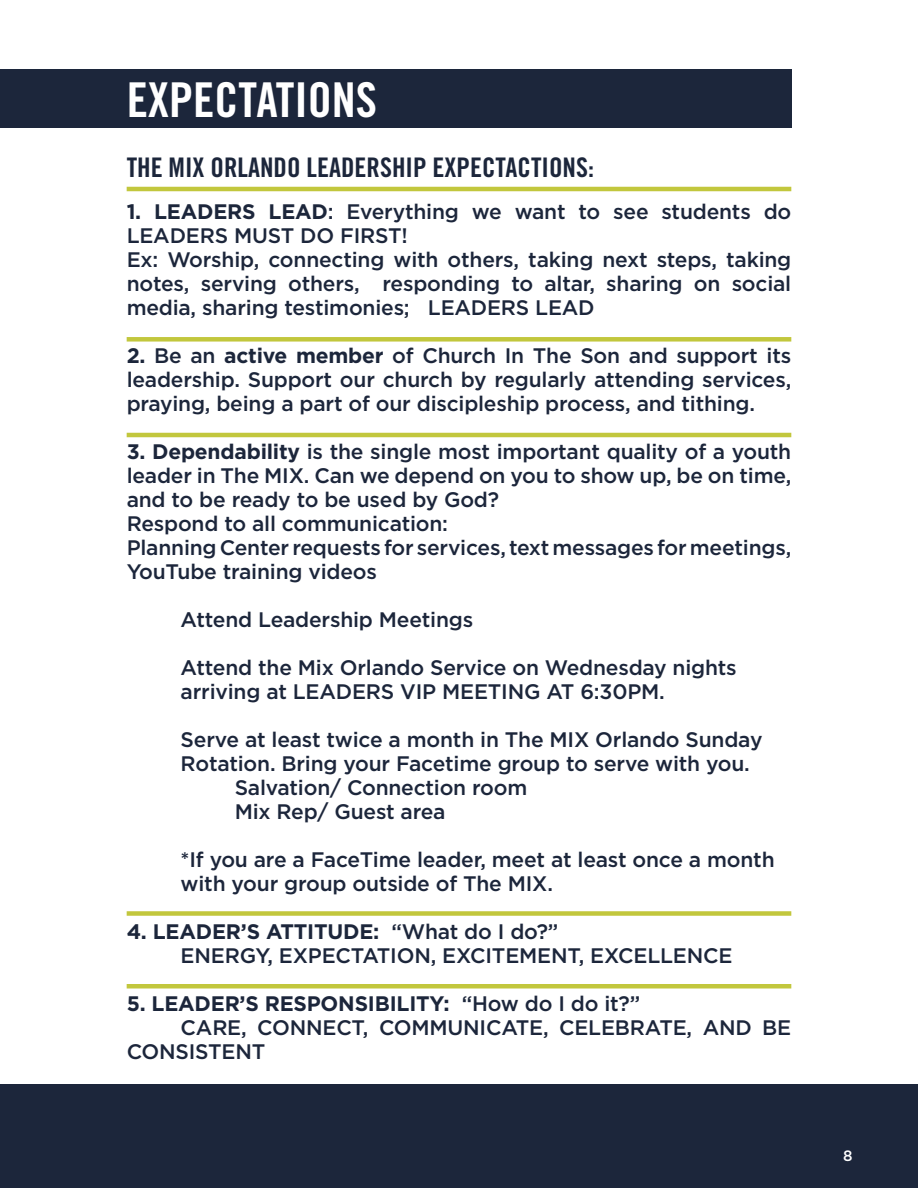
<style>
.page{position:relative;width:918px;height:1188px;background:#fff}
.page>*{position:absolute;margin:0;border:0;box-sizing:border-box;transform-origin:0 0}
.t1{font:48px "Trade Gothic Bold Cond Twenty";color:#fff}
.t2{font:27px "Trade Gothic Bold Cond Twenty";color:#1c263b}
.t3{font:500 21px/24px "Gotham";letter-spacing:-.01em;color:#1c263b}
.t4{font:700 21px "Gotham";letter-spacing:-.01em;color:#1c263b}
.t5{font:500 15px "Gotham";color:#fff}
.s1{font-weight:700}
.s2{font-weight:500}
</style>
<div class="page">
<div style="left:0;top:70px;width:791px;height:58px;background:#1c263b"></div>
<div style="left:0;top:1084px;width:918px;height:104px;background:#1c263b"></div>
<hr style="left:127px;top:187px;width:664px;height:4px;background:#c2c73d">
<hr style="left:127px;top:433px;width:664px;height:4px;background:#c2c73d">
<div style="left:127px;top:337px;width:664px;height:5px;background:#c2c73d"></div>
<div style="left:127px;top:911px;width:664px;height:5px;background:#c2c73d"></div>
<hr style="left:127px;top:984px;width:664px;height:4px;background:#c2c73d">
<h1 class="t1" style="left:127px;top:70px;width:252px">EXPECTATIONS</h1>
<p class="t2" style="left:127px;top:151px;width:469px">THE MIX ORLANDO LEADERSHIP EXPECTACTIONS:</p>
<p class="t3" style="left:127px;top:199px;width:666px"><span class="s1">1. LEADERS LEAD</span>: Everything we want to see students do LEADERS MUST DO FIRST!<br>Ex: Worship, connecting with others, taking next steps, taking notes, serving others, responding to altar, sharing on social media, sharing testimonies; LEADERS LEAD</p>
<p class="t3" style="left:127px;top:343px;width:666px;text-align:justify"><span class="s1">2.</span> Be an <span class="s1">active member</span> of Church In The Son and support its leadership. Support our church by regularly attending services, praying, being a part of our discipleship process, and tithing.</p>
<p class="t3" style="left:127px;top:439px;width:666px"><span class="s1">3. Dependability</span> is the single most important quality of a youth leader in The MIX. Can we depend on you to show up, be on time, and to be ready to be used by God?<br>Respond to all communication:<br>Planning Center requests for services, text messages for meetings, YouTube training videos</p>
<p class="t3" style="left:181px;top:607px;width:294px">Attend Leadership Meetings</p>
<p class="t3" style="left:181px;top:655px;width:558px">Attend the Mix Orlando Service on Wednesday nights arriving at LEADERS VIP MEETING AT 6:30PM.</p>
<p class="t3" style="left:181px;top:727px;width:583px">Serve at least twice a month in The MIX Orlando Sunday</p>
<p class="t3" style="left:181px;top:751px;width:571px">Rotation. Bring your Facetime group to serve with you.</p>
<p class="t3" style="left:235px;top:775px;width:294px">Salvation/ Connection room</p>
<p class="t3" style="left:235px;top:799px;width:212px">Mix Rep/ Guest area</p>
<p class="t3" style="left:181px;top:847px;width:596px">*If you are a FaceTime leader, meet at least once a month with your group outside of The MIX.</p>
<p class="t3" style="left:181px;top:919px;width:553px;text-indent:-54px"><span class="s1">4. LEADER’S ATTITUDE:</span> “What do I do?”<br>ENERGY, EXPECTATION, EXCITEMENT, EXCELLENCE</p>
<p class="t4" style="left:127px;top:991px;width:515px">5. LEADER’S RESPONSIBILITY: <span class="s2">“How do I do it?”</span></p>
<p class="t3" style="left:181px;top:1015px;width:612px">CARE, CONNECT, COMMUNICATE, CELEBRATE, AND BE</p>
<p class="t3" style="left:127px;top:1039px;width:140px">CONSISTENT</p>
<p class="t5" style="left:843px;top:1147px;width:11px">8</p>
</div>
